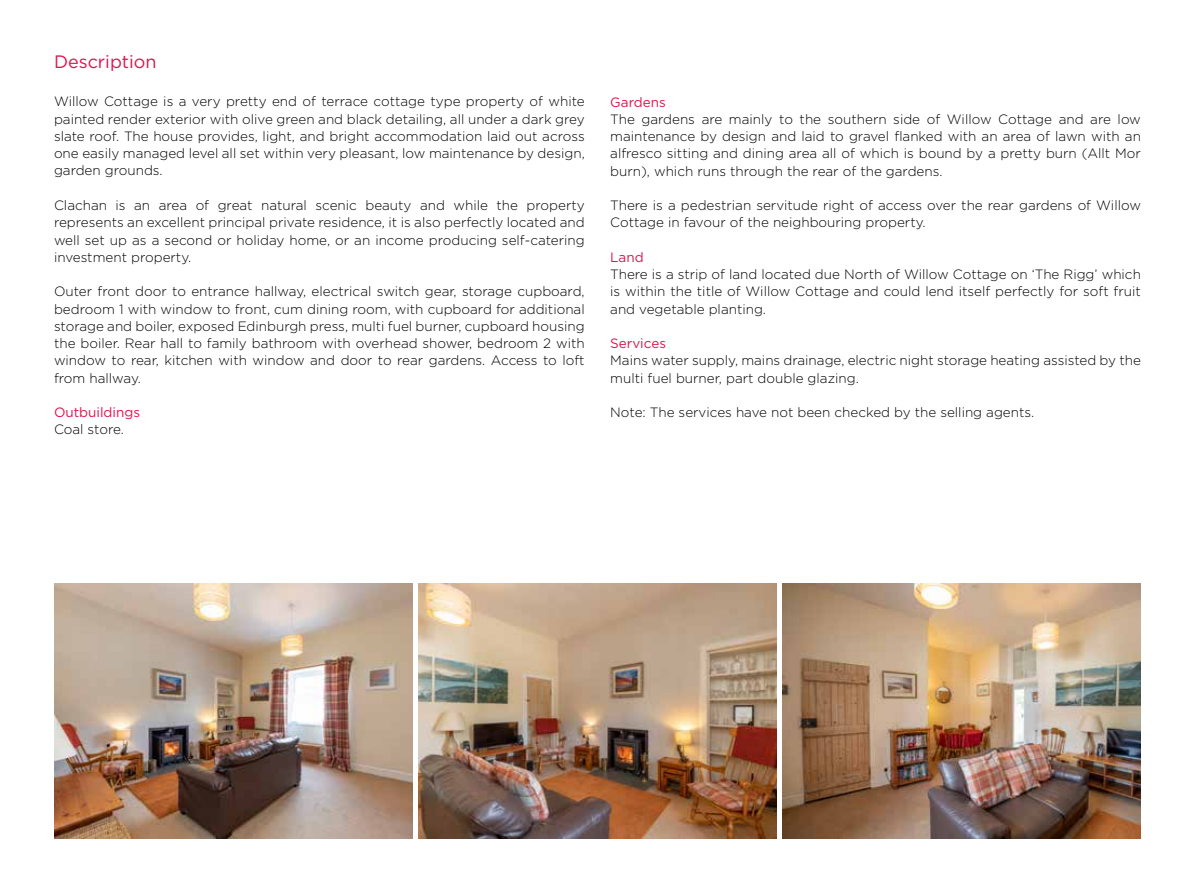
<style>
.page{position:relative;width:1195px;height:893px;background:#fff}
.page>*{position:absolute;margin:0;border:0;box-sizing:border-box;transform-origin:0 0}
.t1{font:18px "Gotham";color:#e1134f}
.t2{font:300 13.5px/17.2px "Gotham";color:#000;text-align:justify}
.t3{font:13.5px "Gotham";color:#e1134f}
</style>
<div class="page">
<img style="left:54px;top:584px;width:359px;height:255px">
<img style="left:418px;top:584px;width:359px;height:255px">
<img style="left:782px;top:584px;width:359px;height:255px">
<h1 class="t1" style="left:54px;top:51px;width:104px">Description</h1>
<p class="t2" style="left:54px;top:93px;width:532px">Willow Cottage is a very pretty end of terrace cottage type property of white painted render exterior with olive green and black detailing, all under a dark grey slate roof. The house provides, light, and bright accommodation laid out across one easily managed level all set within very pleasant, low maintenance by design, garden grounds.</p>
<p class="t2" style="left:54px;top:196px;width:532px">Clachan is an area of great natural scenic beauty and while the property represents an excellent principal private residence, it is also perfectly located and well set up as a second or holiday home, or an income producing self-catering investment property.</p>
<p class="t2" style="left:54px;top:282px;width:532px">Outer front door to entrance hallway, electrical switch gear, storage cupboard, bedroom 1 with window to front, cum dining room, with cupboard for additional storage and boiler, exposed Edinburgh press, multi fuel burner, cupboard housing the boiler. Rear hall to family bathroom with overhead shower, bedroom 2 with window to rear, kitchen with window and door to rear gardens. Access to loft from hallway.</p>
<p class="t3" style="left:54px;top:404px;width:88px">Outbuildings</p>
<p class="t2" style="left:54px;top:421px;width:71px">Coal store.</p>
<p class="t3" style="left:610px;top:93px;width:57px">Gardens</p>
<p class="t2" style="left:610px;top:110px;width:532px">The gardens are mainly to the southern side of Willow Cottage and are low maintenance by design and laid to gravel flanked with an area of lawn with an alfresco sitting and dining area all of which is bound by a pretty burn (Allt Mor burn), which runs through the rear of the gardens.</p>
<p class="t2" style="left:610px;top:196px;width:532px">There is a pedestrian servitude right of access over the rear gardens of Willow<br>Cottage in favour of the neighbouring property.</p>
<p class="t3" style="left:610px;top:248px;width:35px">Land</p>
<p class="t2" style="left:610px;top:265px;width:532px">There is a strip of land located due North of Willow Cottage on ‘The Rigg’ which is within the title of Willow Cottage and could lend itself perfectly for soft fruit and vegetable planting.</p>
<p class="t3" style="left:610px;top:335px;width:57px">Services</p>
<p class="t2" style="left:610px;top:352px;width:532px">Mains water supply, mains drainage, electric night storage heating assisted by the multi fuel burner, part double glazing.</p>
<p class="t2" style="left:610px;top:403px;width:425px">Note: The services have not been checked by the selling agents.</p>
</div>
